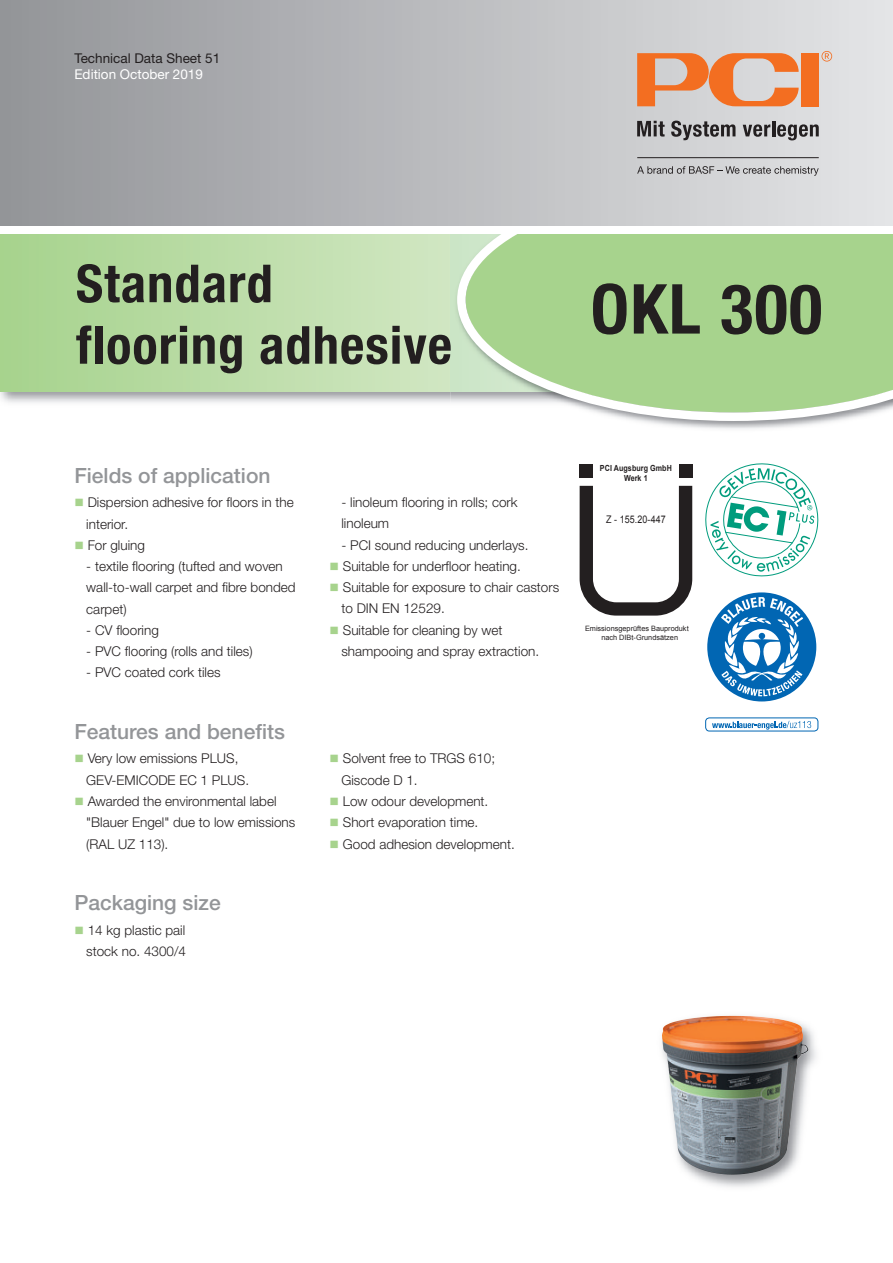
<style>
.page{position:relative;width:893px;height:1263px;background:#fff}
.page>*{position:absolute;margin:0;border:0;box-sizing:border-box;transform-origin:0 0}
.t1{font:700 condensed 69px "Helvetica Neue LT Pro";letter-spacing:.02em;color:#231f20}
.t2{font:700 condensed 52.5px/61.5px "Helvetica Neue LT Pro";letter-spacing:.02em;color:#231f20}
.t3{font:500 21px "Helvetica Neue LT Pro";color:#939598}
.t4{font:300 13.5px/21.3px "Helvetica Neue LT Pro";color:#231f20}
.t5{font:13.5px "Helvetica Neue LT Pro";color:#231f20}
.t6{font:13.5px "Helvetica Neue LT Pro";color:#fff}
.t7{font:10.5px "Arial";letter-spacing:.01em;color:#231f20;scale:.85 1}
.t8{font:700 8.4px/10.5px "Arial";letter-spacing:.01em;color:#231f20;text-align:center;scale:.85 1}
.t9{font:7.35px/8.9px "Arial";color:#231f20}
.s1{color:#a7d38d}
</style>
<div class="page">
<svg style="left:0;top:234px;width:451px;height:157px"></svg>
<svg style="left:457px;top:234px;width:436px;height:187px"></svg>
<img style="left:662px;top:1015px;width:154px;height:172px">
<img style="left:662px;top:1016px;width:136px;height:20px">
<div style="left:580px;top:464px;width:13px;height:13px;background:#231f20"></div>
<svg style="left:580px;top:486px;width:112px;height:130px"></svg>
<div style="left:679px;top:464px;width:13px;height:13px;background:#231f20"></div>
<svg style="left:705px;top:463px;width:113px;height:113px"></svg>
<svg style="left:707px;top:592px;width:109px;height:109px"></svg>
<div style="left:705px;top:718px;width:113px;height:13px;border:1px solid #0166b3;border-radius:4px"></div>
<svg style="left:712px;top:721px;width:99px;height:9px"></svg>
<div style="left:0;top:0;width:893px;height:234px;background:linear-gradient(to right,#fff,#fff)"></div>
<div style="left:0;top:0;width:893px;height:225px;background:linear-gradient(to right,#939498,#e4e4e6)"></div>
<svg style="left:637px;top:121px;width:28px;height:16px"></svg>
<svg style="left:671px;top:121px;width:64px;height:19px"></svg>
<svg style="left:743px;top:124px;width:27px;height:13px"></svg>
<hr style="left:772px;top:121px;width:3px;height:15px;background:#231f20">
<svg style="left:777px;top:124px;width:42px;height:16px"></svg>
<div style="left:801px;top:53px;width:18px;height:53px;background:#f36e21"></div>
<svg style="left:637px;top:53px;width:162px;height:53px"></svg>
<svg style="left:821px;top:51px;width:11px;height:11px"></svg>
<hr style="left:637px;top:157px;width:182px;height:1px;background:#231f20">
<svg style="left:637px;top:166px;width:182px;height:10px"></svg>
<p class="t5" style="left:74px;top:53px;width:147px">Technical Data Sheet 51</p>
<p class="t6" style="left:74px;top:69px;width:130px">Edition October 2019</p>
<h2 class="t2" style="left:76px;top:257px;width:378px">Standard flooring adhesive</h2>
<h1 class="t1" style="left:591px;top:284px;width:233px">OKL 300</h1>
<h3 class="t3" style="left:74px;top:468px;width:198px">Fields of application</h3>
<p class="t4" style="left:86px;top:493px;width:209px;text-indent:-12px"><span class="s1">■</span> Dispersion adhesive for floors in the interior.</p>
<p class="t4" style="left:74px;top:536px;width:72px"><span class="s1">■</span> For gluing</p>
<p class="t4" style="left:86px;top:557px;width:211px">- textile flooring (tufted and woven wall-to-wall carpet and fibre bonded carpet)</p>
<p class="t4" style="left:86px;top:621px;width:74px">- CV flooring</p>
<p class="t4" style="left:86px;top:642px;width:168px">- PVC flooring (rolls and tiles)</p>
<p class="t4" style="left:86px;top:663px;width:136px">- PVC coated cork tiles</p>
<h3 class="t3" style="left:74px;top:724px;width:212px">Features and benefits</h3>
<p class="t4" style="left:86px;top:749px;width:164px;text-indent:-12px"><span class="s1">■</span> Very low emissions PLUS,<br>GEV-EMICODE EC 1 PLUS.</p>
<p class="t4" style="left:86px;top:792px;width:211px;text-indent:-12px"><span class="s1">■</span> Awarded the environmental label "Blauer Engel" due to low emissions (RAL UZ 113).</p>
<h3 class="t3" style="left:74px;top:895px;width:148px">Packaging size</h3>
<p class="t4" style="left:74px;top:920px;width:113px;text-align:right"><span class="s1">■</span> 14 kg plastic pail stock no. 4300/4</p>
<p class="t4" style="left:341px;top:493px;width:178px">- linoleum flooring in rolls; cork linoleum</p>
<p class="t4" style="left:341px;top:535px;width:189px">- PCI sound reducing underlays.</p>
<p class="t4" style="left:330px;top:557px;width:193px"><span class="s1">■</span> Suitable for underfloor heating.</p>
<p class="t4" style="left:341px;top:578px;width:219px;text-indent:-12px"><span class="s1">■</span> Suitable for exposure to chair castors to DIN EN 12529.</p>
<p class="t4" style="left:341px;top:620px;width:199px;text-indent:-12px"><span class="s1">■</span> Suitable for cleaning by wet shampooing and spray extraction.</p>
<p class="t8" style="left:600px;top:462px;width:86px">PCI Augsburg GmbH<br>Werk 1</p>
<p class="t7" style="left:606px;top:513px;width:72px">Z - 155.20-447</p>
<p class="t9" style="left:601px;top:624px;width:89px;text-indent:-16px">Emissionsgeprüftes Bauprodukt nach DIBt-Grundsätzen</p>
<p class="t4" style="left:341px;top:749px;width:155px;text-indent:-12px"><span class="s1">■</span> Solvent free to TRGS 610;<br>Giscode D 1.</p>
<p class="t4" style="left:330px;top:792px;width:160px"><span class="s1">■</span> Low odour development.</p>
<p class="t4" style="left:330px;top:813px;width:150px"><span class="s1">■</span> Short evaporation time.</p>
<p class="t4" style="left:330px;top:834px;width:187px"><span class="s1">■</span> Good adhesion development.</p>
</div>
